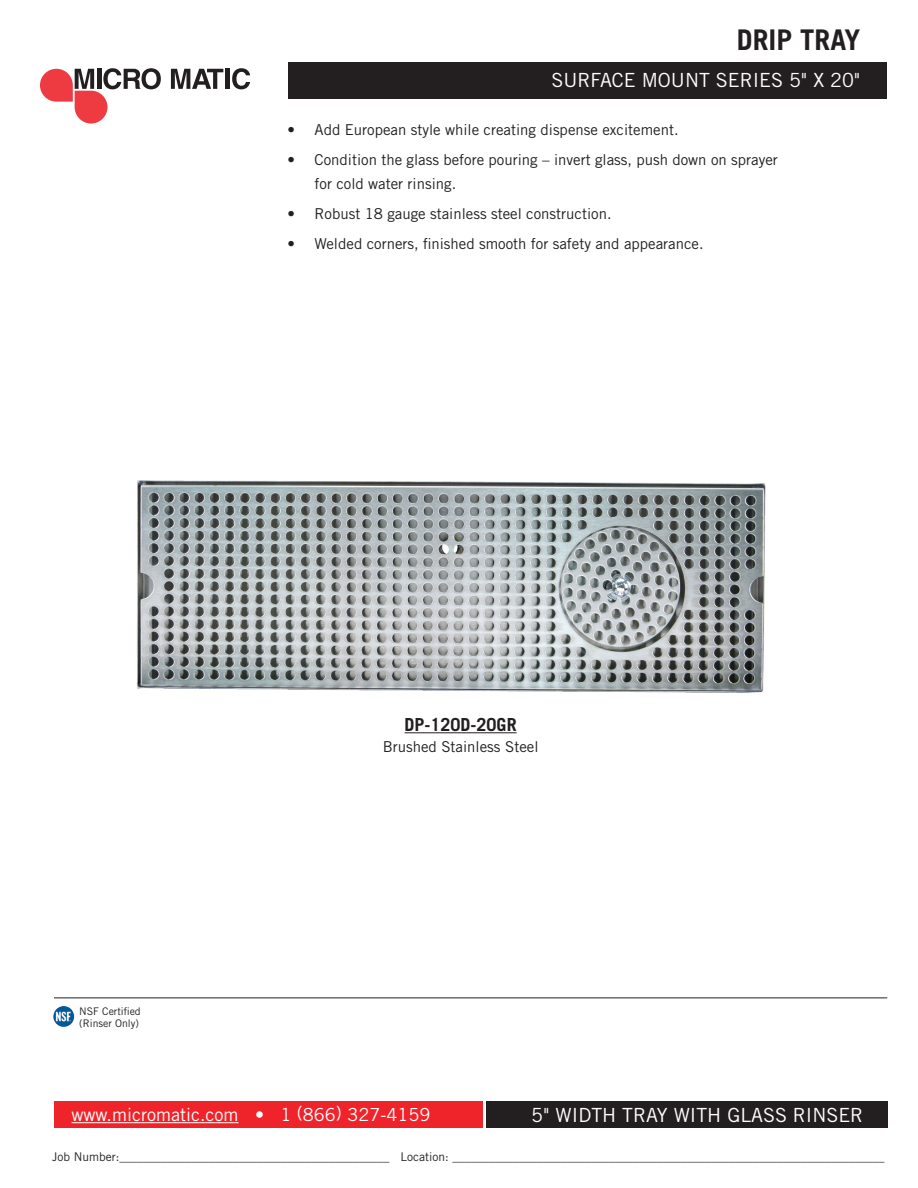
<style>
.page{position:relative;width:918px;height:1188px;background:#fff}
.page>*{position:absolute;margin:0;border:0;box-sizing:border-box;transform-origin:0 0}
.t1{font:700 28.5px "Trade Gothic LT Std";color:#231f20}
.t2{font:19.5px "Trade Gothic LT Std";color:#fff}
.t3{font:18px "Trade Gothic LT Std";color:#fff}
.t4{font:700 18px "Trade Gothic LT Std";color:#231f20}
.t5{font:15px/24px "Trade Gothic LT Std";color:#231f20}
.t6{font:12px "Trade Gothic LT Std";color:#231f20}
.t7{font:10.5px "Trade Gothic LT Std";color:#231f20}
</style>
<div class="page">
<div style="left:288px;top:62px;width:599px;height:37px;background:#231f20"></div>
<svg style="left:40px;top:68px;width:121px;height:56px"></svg>
<svg style="left:171px;top:69px;width:52px;height:20px"></svg>
<hr style="left:225px;top:69px;width:4px;height:20px;background:#231f20">
<svg style="left:232px;top:68px;width:18px;height:21px"></svg>
<div style="left:54px;top:1101px;width:428px;height:27px;background:#ee242a"></div>
<div style="left:486px;top:1101px;width:401px;height:27px;background:#231f20"></div>
<hr style="left:54px;top:998px;width:833px;height:1px;background:#231f20">
<hr style="left:72px;top:1122px;width:167px;height:1px;background:#fff">
<img style="left:53px;top:1006px;width:21px;height:21px">
<hr style="left:405px;top:732px;width:112px;height:1px;background:#231f20">
<img style="left:136px;top:480px;width:630px;height:213px">
<h1 class="t1" style="left:737px;top:22px;width:125px">DRIP TRAY</h1>
<h2 class="t2" style="left:552px;top:68px;width:310px">SURFACE MOUNT SERIES 5" X 20"</h2>
<p class="t5" style="left:288px;top:118px;width:393px">• Add European style while creating dispense excitement.</p>
<p class="t5" style="left:315px;top:148px;width:465px;text-indent:-27px">• Condition the glass before pouring – invert glass, push down on sprayer for cold water rinsing.</p>
<p class="t5" style="left:288px;top:202px;width:326px">• Robust 18 gauge stainless steel construction.</p>
<p class="t5" style="left:288px;top:232px;width:418px">• Welded corners, finished smooth for safety and appearance.</p>
<p class="t7" style="left:79px;top:1004px;width:63px">NSF Certified</p>
<p class="t7" style="left:79px;top:1016px;width:61px">(Rinser Only)</p>
<p class="t4" style="left:405px;top:714px;width:114px">DP-120D-20GR</p>
<p class="t5" style="left:383px;top:734px;width:157px">Brushed Stainless Steel</p>
<p class="t3" style="left:72px;top:1104px;width:360px">www.micromatic.com • 1 (866) 327-4159</p>
<h2 class="t2" style="left:531px;top:1103px;width:334px">5" WIDTH TRAY WITH GLASS RINSER</h2>
<p class="t6" style="left:52px;top:1150px;width:834px">Job Number:_____________________________________________ Location: ________________________________________________________________________</p>
</div>
